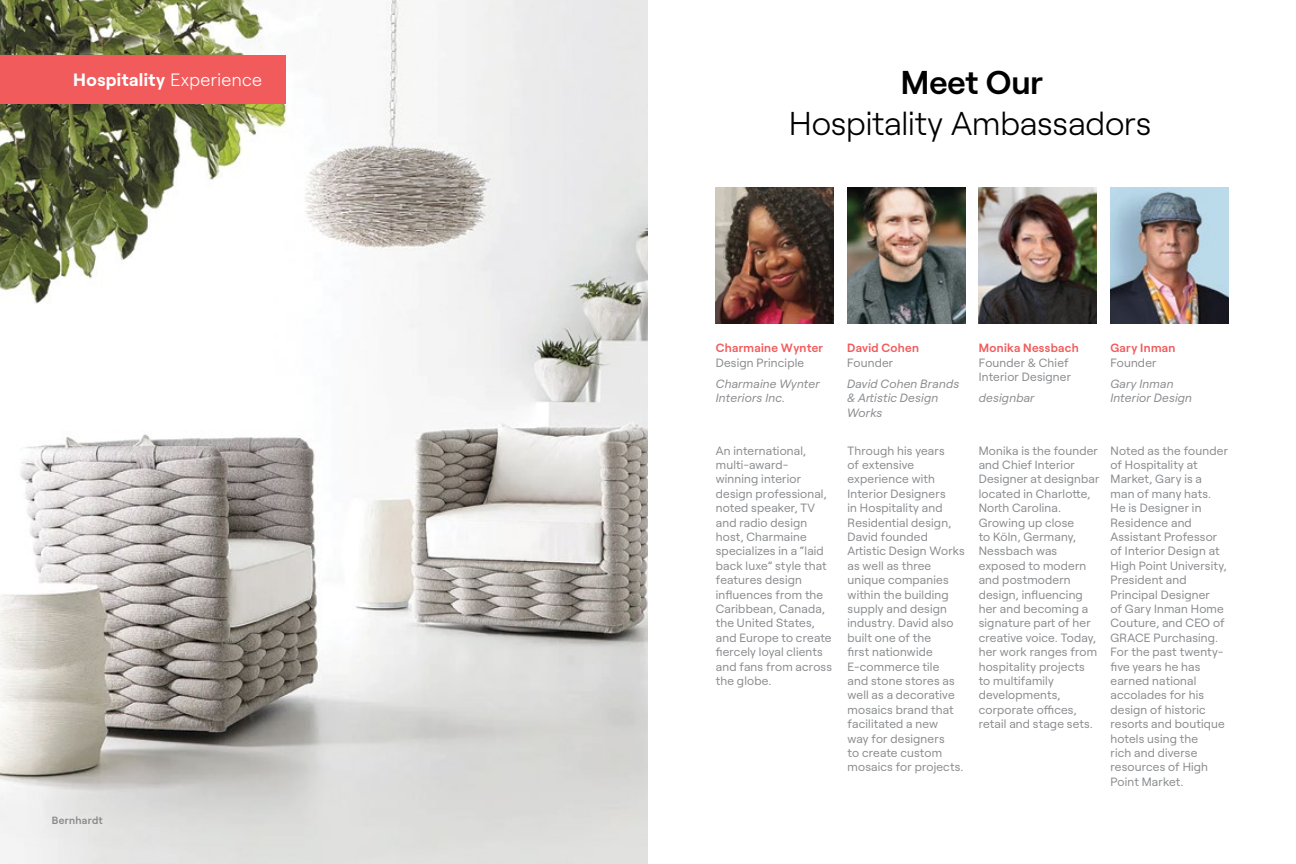
<style>
.page{position:relative;width:1296px;height:864px;background:#fff}
.page>*{position:absolute;margin:0;border:0;box-sizing:border-box;transform-origin:0 0}
.t1{font:300 33px "Roobert";letter-spacing:-.005em;color:#000}
.t2{font:600 33px "Roobert";color:#000}
.t3{font:700 17.85px "Roobert";letter-spacing:.02em;color:#fff}
.t4{font:12px/14.4px "Roobert";letter-spacing:.015em;color:#888a8d}
.t5{font:italic 12px/14.4px "Roobert";letter-spacing:.015em;color:#888a8d}
.t6{font:600 12px "Roobert";letter-spacing:.025em;color:#f15b5c}
.t7{font:600 10.5px "Roobert";letter-spacing:.03em;color:#888a8d}
.s1{font-weight:300}
</style>
<div class="page">
<img style="left:0;top:0;width:648px;height:864px">
<div style="left:0;top:55px;width:285px;height:49px;background:#f15b5c"></div>
<img style="left:716px;top:188px;width:118px;height:136px">
<img style="left:847px;top:188px;width:119px;height:136px">
<img style="left:979px;top:188px;width:118px;height:136px">
<img style="left:1110px;top:188px;width:118px;height:136px">
<h2 class="t3" style="left:73px;top:66px;width:190px">Hospitality <span class="s1">Experience</span></h2>
<p class="t7" style="left:52px;top:812px;width:52px">Bernhardt</p>
<h1 class="t2" style="left:901px;top:57px;width:144px">Meet Our</h1>
<h1 class="t1" style="left:789px;top:98px;width:364px">Hospitality Ambassadors</h1>
<p class="t6" style="left:716px;top:339px;width:109px">Charmaine Wynter</p>
<p class="t4" style="left:716px;top:354px;width:90px">Design Principle</p>
<p class="t5" style="left:716px;top:376px;width:105px">Charmaine Wynter<br>Interiors Inc.</p>
<p class="t6" style="left:847px;top:339px;width:73px">David Cohen</p>
<p class="t4" style="left:847px;top:354px;width:48px">Founder</p>
<p class="t5" style="left:847px;top:376px;width:114px">David Cohen Brands &amp; Artistic Design<br>Works</p>
<p class="t6" style="left:979px;top:339px;width:101px">Monika Nessbach</p>
<p class="t4" style="left:979px;top:354px;width:94px">Founder &amp; Chief<br>Interior Designer</p>
<p class="t5" style="left:979px;top:390px;width:57px">designbar</p>
<p class="t6" style="left:1110px;top:339px;width:67px">Gary Inman</p>
<p class="t4" style="left:1110px;top:354px;width:48px">Founder</p>
<p class="t5" style="left:1110px;top:376px;width:83px">Gary Inman<br>Interior Design</p>
<p class="t4" style="left:716px;top:442px;width:118px">An international, multi-award&shy;winning interior design professional, noted speaker, TV and radio design host, Charmaine specializes in a “laid back luxe” style that features design influences from the<br>Caribbean, Canada, the United States, and Europe to create fiercely loyal clients and fans from across the globe.</p>
<p class="t4" style="left:848px;top:442px;width:119px">Through his years<br>of extensive experience with<br>Interior Designers<br>in Hospitality and<br>Residential design,<br>David founded<br>Artistic Design Works as well as three unique companies within the building supply and design industry. David also built one of the<br>first nationwide<br>E-commerce tile<br>and stone stores as well as a decorative mosaics brand that facilitated a new<br>way for designers<br>to create custom mosaics for projects.</p>
<p class="t4" style="left:979px;top:442px;width:122px">Monika is the founder and Chief Interior<br>Designer at designbar located in Charlotte,<br>North Carolina.<br>Growing up close<br>to Köln, Germany,<br>Nessbach was exposed to modern and postmodern design, influencing her and becoming a signature part of her creative voice. Today, her work ranges from hospitality projects<br>to multifamily developments, corporate offices, retail and stage sets.</p>
<p class="t4" style="left:1111px;top:442px;width:119px">Noted as the founder of Hospitality at<br>Market, Gary is a man of many hats.<br>He is Designer in<br>Residence and<br>Assistant Professor of Interior Design at<br>High Point University,<br>President and<br>Principal Designer<br>of Gary Inman Home<br>Couture, and CEO of<br>GRACE Purchasing.<br>For the past twenty&shy;five years he has earned national accolades for his design of historic resorts and boutique hotels using the<br>rich and diverse resources of High<br>Point Market.</p>
</div>
